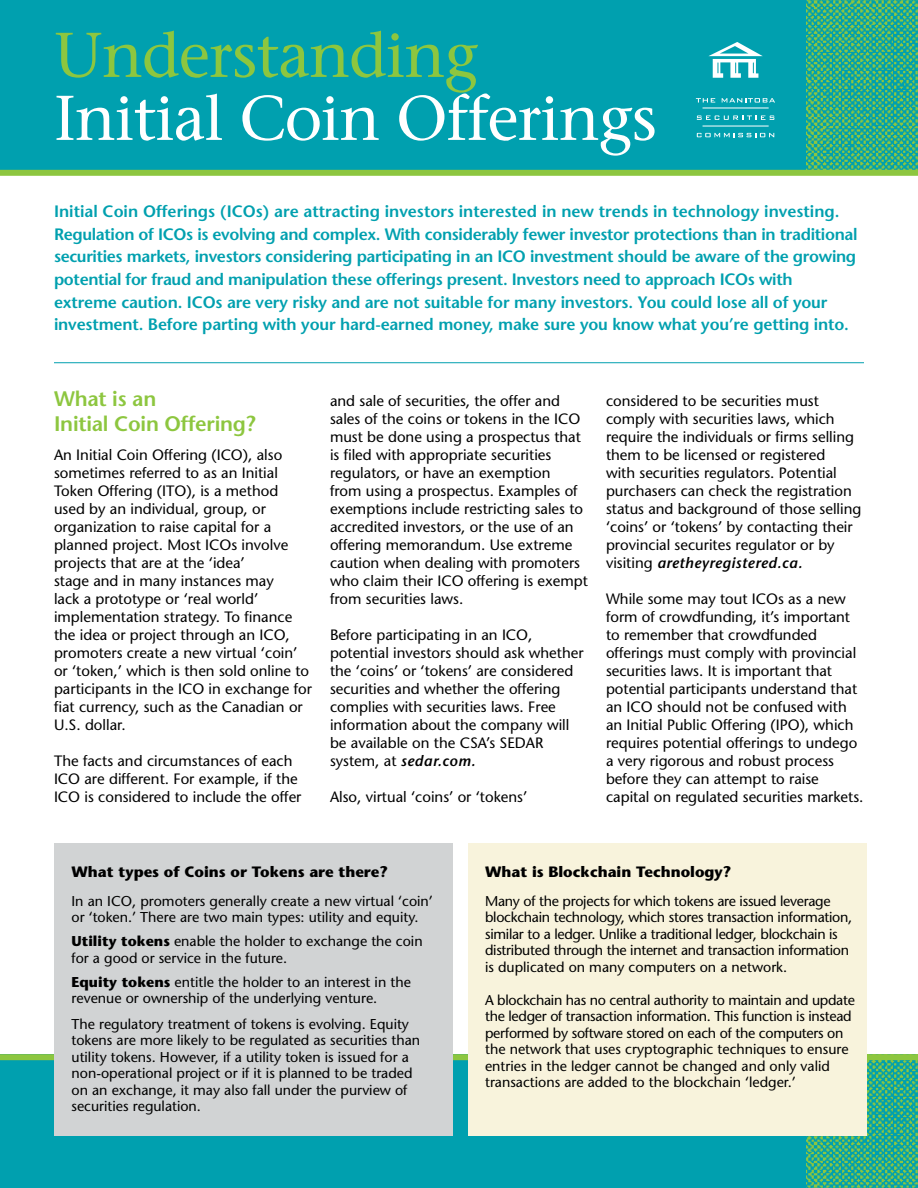
<style>
.page{position:relative;width:918px;height:1188px;background:#fff}
.page>*{position:absolute;margin:0;border:0;box-sizing:border-box;transform-origin:0 0}
.t1{font:500 63px "Stone Serif Std";letter-spacing:-.02em;color:#fff}
.t2{font:500 63px "Stone Serif Std";letter-spacing:-.02em;color:#8dc63f}
.t3{font:600 21px/25.2px "Stone Sans Std";letter-spacing:-.01em;color:#8dc63f}
.t4{font:600 16.5px/22.5px "Stone Sans Std";letter-spacing:-.02em;color:#00a0af}
.t5{font:500 15px/18px "Stone Sans Std";color:#000}
.t6{font:700 15px "Stone Sans Std";color:#000}
.t7{font:500 14.25px/16.5px "Stone Sans Std";letter-spacing:-.02em;color:#000}
.t8{font:500 14.25px/16.5px "Stone Sans Std";color:#000}
.s1{font-weight:600;font-style:italic}
.s2{font-weight:700}
</style>
<div class="page">
<div style="left:0;top:0;width:918px;height:170px;background:#00a0af"></div>
<hr style="left:54px;top:362px;width:810px;height:1px;background:#00a0af">
<img style="left:806px;top:0;width:112px;height:170px">
<div style="left:0;top:170px;width:918px;height:6px;background:#8dc63f"></div>
<div style="left:0;top:1054px;width:918px;height:134px;background:#00a0af"></div>
<img style="left:806px;top:1060px;width:112px;height:128px">
<div style="left:0;top:1054px;width:918px;height:6px;background:#8dc63f"></div>
<svg style="left:708px;top:42px;width:55px;height:36px"></svg>
<svg style="left:697px;top:133px;width:77px;height:4px"></svg>
<svg style="left:697px;top:116px;width:77px;height:4px"></svg>
<svg style="left:696px;top:98px;width:19px;height:5px"></svg>
<svg style="left:722px;top:98px;width:53px;height:5px"></svg>
<hr style="left:703px;top:126px;width:66px;height:1px;background:#fff">
<hr style="left:703px;top:108px;width:66px;height:1px;background:#fff">
<div style="left:54px;top:843px;width:398px;height:292px;background:#d1d3d4"></div>
<div style="left:468px;top:843px;width:398px;height:292px;background:#f8f3dc"></div>
<h1 class="t2" style="left:54px;top:18px;width:426px">Understanding</h1>
<h1 class="t1" style="left:54px;top:81px;width:605px">Initial Coin Offerings</h1>
<p class="t4" style="left:54px;top:200px;width:805px">Initial Coin Offerings (ICOs) are attracting investors interested in new trends in technology investing.<br>Regulation of ICOs is evolving and complex. With considerably fewer investor protections than in traditional securities markets, investors considering participating in an ICO investment should be aware of the growing potential for fraud and manipulation these offerings present. Investors need to approach ICOs with extreme caution. ICOs are very risky and are not suitable for many investors. You could lose all of your investment. Before parting with your hard-earned money, make sure you know what you’re getting into.</p>
<h2 class="t3" style="left:54px;top:386px;width:203px">What is an<br>Initial Coin Offering?</h2>
<p class="t5" style="left:54px;top:446px;width:260px">An Initial Coin Offering (ICO), also sometimes referred to as an Initial Token Offering (ITO), is a method used by an individual, group, or organization to raise capital for a planned project. Most ICOs involve projects that are at the ‘idea’<br>stage and in many instances may<br>lack a prototype or ‘real world’ implementation strategy. To finance the idea or project through an ICO, promoters create a new virtual ‘coin’ or ‘token,’ which is then sold online to participants in the ICO in exchange for fiat currency, such as the Canadian or U.S. dollar.</p>
<p class="t5" style="left:54px;top:752px;width:249px">The facts and circumstances of each<br>ICO are different. For example, if the<br>ICO is considered to include the offer</p>
<p class="t5" style="left:330px;top:392px;width:259px">and sale of securities, the offer and sales of the coins or tokens in the ICO must be done using a prospectus that is filed with appropriate securities regulators, or have an exemption<br>from using a prospectus. Examples of exemptions include restricting sales to accredited investors, or the use of an offering memorandum. Use extreme caution when dealing with promoters who claim their ICO offering is exempt from securities laws.</p>
<p class="t5" style="left:330px;top:626px;width:255px">Before participating in an ICO, potential investors should ask whether the ‘coins’ or ‘tokens’ are considered securities and whether the offering complies with securities laws. Free information about the company will be available on the CSA’s SEDAR system, at <span class="s1">sedar.com.</span></p>
<p class="t5" style="left:330px;top:788px;width:199px">Also, virtual ‘coins’ or ‘tokens’</p>
<p class="t5" style="left:606px;top:392px;width:257px">considered to be securities must comply with securities laws, which require the individuals or firms selling them to be licensed or registered<br>with securities regulators. Potential purchasers can check the registration status and background of those selling ‘coins’ or ‘tokens’ by contacting their provincial securites regulator or by visiting <span class="s1">aretheyregistered.ca.</span></p>
<p class="t5" style="left:606px;top:590px;width:259px">While some may tout ICOs as a new form of crowdfunding, it’s important to remember that crowdfunded offerings must comply with provincial securities laws. It is important that potential participants understand that an ICO should not be confused with an Initial Public Offering (IPO), which requires potential offerings to undego a very rigorous and robust process before they can attempt to raise capital on regulated securities markets.</p>
<p class="t6" style="left:72px;top:863px;width:318px">What types of Coins or Tokens are there?</p>
<p class="t8" style="left:72px;top:893px;width:363px">In an ICO, promoters generally create a new virtual ‘coin’ or ‘token.’ There are two main types: utility and equity.</p>
<p class="t8" style="left:72px;top:933px;width:353px"><span class="s2">Utility tokens</span> enable the holder to exchange the coin for a good or service in the future.</p>
<p class="t8" style="left:72px;top:974px;width:341px"><span class="s2">Equity tokens</span> entitle the holder to an interest in the revenue or ownership of the underlying venture.</p>
<p class="t8" style="left:72px;top:1016px;width:350px">The regulatory treatment of tokens is evolving. Equity tokens are more likely to be regulated as securities than utility tokens. However, if a utility token is issued for a non-operational project or if it is planned to be traded on an exchange, it may also fall under the purview of securities regulation.</p>
<p class="t6" style="left:485px;top:863px;width:248px">What is Blockchain Technology?</p>
<p class="t7" style="left:485px;top:893px;width:369px">Many of the projects for which tokens are issued leverage blockchain technology, which stores transaction information, similar to a ledger. Unlike a traditional ledger, blockchain is distributed through the internet and transaction information is duplicated on many computers on a network.</p>
<p class="t7" style="left:485px;top:992px;width:371px">A blockchain has no central authority to maintain and update the ledger of transaction information. This function is instead performed by software stored on each of the computers on the network that uses cryptographic techniques to ensure entries in the ledger cannot be changed and only valid transactions are added to the blockchain ‘ledger.’</p>
</div>
